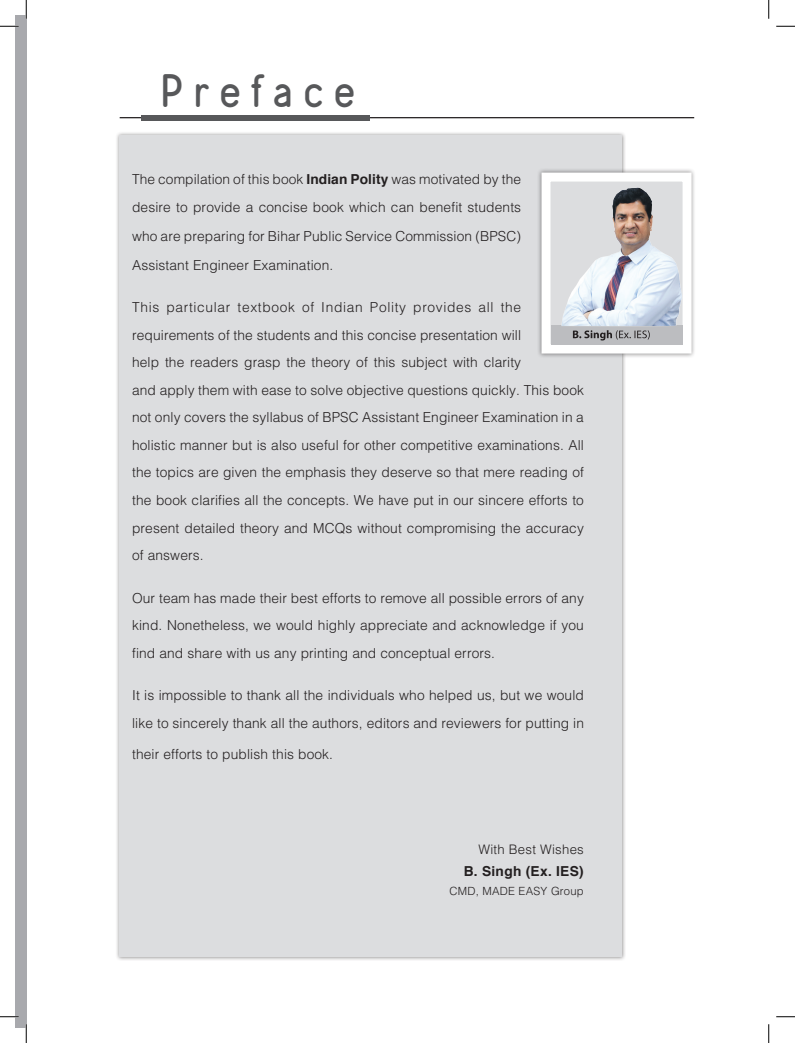
<style>
.page{position:relative;width:795px;height:1043px;background:#fff}
.page>*{position:absolute;margin:0;border:0;box-sizing:border-box;transform-origin:0 0}
.t1{font:47.25px "Mirandah Normal";letter-spacing:.21em;color:#57585a}
.t2{font:300 13.75px/27.5px "Helvetica";letter-spacing:.01em;color:#231f20;text-align:justify}
.t3{font:700 13.75px "Helvetica";letter-spacing:.02em;color:#231f20}
.t4{font:300 13.12px "Helvetica";letter-spacing:.02em;color:#231f20}
.t5{font:300 11.25px "Helvetica";letter-spacing:.02em;color:#231f20}
.s1{font-weight:700}
</style>
<div class="page">
<div style="left:15px;top:15px;width:11px;height:1013px;background:#a8a9ad"></div>
<div style="left:116px;top:131px;width:510px;height:829px;background:#231f20;opacity:.5"></div>
<div style="left:120px;top:135px;width:502px;height:821px;background:#dcdddf"></div>
<hr style="left:120px;top:117px;width:574px;height:1px;background:#231f20">
<div style="left:537px;top:168px;width:159px;height:190px;background:#231f20;opacity:.5"></div>
<div style="left:542px;top:173px;width:150px;height:180px;background:#dcdddf;border:9px solid #fff"></div>
<div style="left:551px;top:325px;width:132px;height:20px;background:#bcbdc0"></div>
<img style="left:562px;top:187px;width:121px;height:145px">
<svg style="left:573px;top:330px;width:77px;height:10px"></svg>
<div style="left:141px;top:115px;width:229px;height:5px;background:#57585a"></div>
<svg style="left:0;top:25px;width:19px;height:2px"></svg>
<svg style="left:776px;top:25px;width:19px;height:2px"></svg>
<svg style="left:0;top:1016px;width:19px;height:1px"></svg>
<svg style="left:776px;top:1016px;width:19px;height:1px"></svg>
<svg style="left:25px;top:0;width:2px;height:19px"></svg>
<svg style="left:25px;top:1024px;width:2px;height:18px"></svg>
<svg style="left:768px;top:0;width:2px;height:19px"></svg>
<svg style="left:768px;top:1024px;width:2px;height:18px"></svg>
<p class="t1" style="left:161px;top:56px;width:196px">Preface</p>
<p class="t2" style="left:132px;top:164px;width:391px;line-height:28.8px">The compilation of this book <span class="s1">Indian Polity</span> was motivated by the desire to provide a concise book which can benefit students who are preparing for Bihar Public Service Commission (BPSC)<br>Assistant Engineer Examination.</p>
<p class="t2" style="left:132px;top:293px;width:453px;text-align:left">This particular textbook of Indian Polity provides all the requirements of the students and this concise presentation will<br>help the readers grasp the theory of this subject with clarity<br>and apply them with ease to solve objective questions quickly. This book not only covers the syllabus of BPSC Assistant Engineer Examination in a holistic manner but is also useful for other competitive examinations. All the topics are given the emphasis they deserve so that mere reading of the book clarifies all the concepts. We have put in our sincere efforts to present detailed theory and MCQs without compromising the accuracy of answers.</p>
<p class="t2" style="left:132px;top:583px;width:453px">Our team has made their best efforts to remove all possible errors of any kind. Nonetheless, we would highly appreciate and acknowledge if you find and share with us any printing and conceptual errors.</p>
<p class="t2" style="left:132px;top:681px;width:453px">It is impossible to thank all the individuals who helped us, but we would like to sincerely thank all the authors, editors and reviewers for putting in</p>
<p class="t2" style="left:132px;top:739px;width:203px">their efforts to publish this book.</p>
<p class="t4" style="left:478px;top:841px;width:107px">With Best Wishes</p>
<p class="t3" style="left:464px;top:860px;width:122px">B. Singh (Ex. IES)</p>
<p class="t5" style="left:450px;top:884px;width:136px">CMD, MADE EASY Group</p>
</div>
